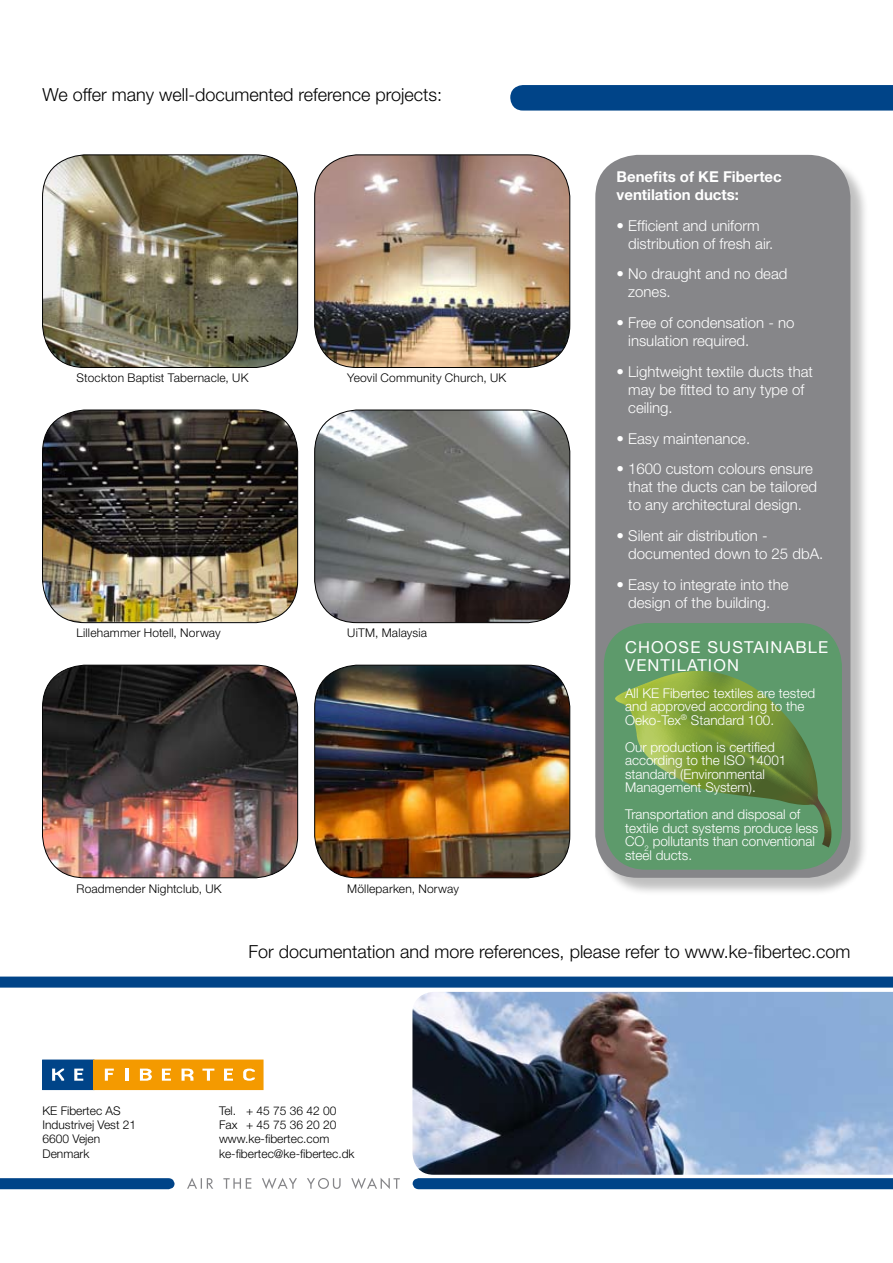
<style>
.page{position:relative;width:893px;height:1263px;background:#fff}
.page>*{position:absolute;margin:0;border:0;box-sizing:border-box;transform-origin:0 0}
.t1{font:300 18px "Helvetica Neue LT";color:#000}
.t2{font:16.5px/18px "Helvetica Neue LT";letter-spacing:.07em;color:#fff}
.t3{font:300 15px/18px "Helvetica Neue LT";color:#fff}
.t4{font:700 15px/18px "Helvetica Neue LT";color:#fff}
.t5{font:300 13.5px/13.5px "Helvetica Neue LT";color:#fff}
.t6{font:300 12px/14.4px "Helvetica Neue LT";letter-spacing:.005em;color:#000}
</style>
<div class="page">
<div style="left:598px;top:157px;width:271px;height:739px;background:#000;opacity:.25"></div>
<div style="left:595px;top:155px;width:255px;height:723px;background:#868689;border-radius:43px"></div>
<svg style="left:604px;top:623px;width:238px;height:247px;background:#60986d"></svg>
<svg style="left:615px;top:671px;width:216px;height:176px;background:#6a9853"></svg>
<svg style="left:0;top:1178px;width:175px;height:11px;background:#06488b"></svg>
<svg style="left:0;top:976px;width:893px;height:11px;background:#0d4d8e"></svg>
<img style="left:412px;top:992px;width:481px;height:183px">
<div style="left:43px;top:1060px;width:51px;height:29px;background:#048"></div>
<div style="left:43px;top:1060px;width:51px;height:30px;border:1px solid #048"></div>
<div style="left:94px;top:1060px;width:169px;height:29px;background:#f49a00"></div>
<div style="left:94px;top:1060px;width:169px;height:30px;border:1px solid #f49a00"></div>
<svg style="left:52px;top:1068px;width:12px;height:13px"></svg>
<svg style="left:74px;top:1068px;width:9px;height:13px"></svg>
<svg style="left:105px;top:1068px;width:9px;height:13px"></svg>
<svg style="left:125px;top:1068px;width:3px;height:13px"></svg>
<svg style="left:140px;top:1068px;width:12px;height:13px"></svg>
<svg style="left:162px;top:1068px;width:9px;height:13px"></svg>
<svg style="left:182px;top:1068px;width:11px;height:13px"></svg>
<svg style="left:202px;top:1068px;width:12px;height:13px"></svg>
<svg style="left:224px;top:1068px;width:9px;height:13px"></svg>
<svg style="left:243px;top:1068px;width:12px;height:13px"></svg>
<img style="left:43px;top:410px;width:255px;height:212px">
<div style="left:42px;top:410px;width:256px;height:213px;border:1px solid #000;border-radius:43px"></div>
<img style="left:43px;top:665px;width:255px;height:213px">
<div style="left:42px;top:665px;width:256px;height:213px;border:1px solid #000;border-radius:43px"></div>
<img style="left:315px;top:410px;width:255px;height:213px">
<div style="left:314px;top:410px;width:256px;height:213px;border:1px solid #000;border-radius:43px"></div>
<img style="left:315px;top:665px;width:255px;height:213px">
<div style="left:314px;top:665px;width:256px;height:213px;border:1px solid #000;border-radius:43px"></div>
<svg style="left:510px;top:85px;width:383px;height:26px;background:#06488b"></svg>
<svg style="left:413px;top:1178px;width:480px;height:11px;background:#04478a"></svg>
<svg style="left:187px;top:1178px;width:213px;height:11px"></svg>
<img style="left:43px;top:155px;width:255px;height:212px">
<div style="left:42px;top:155px;width:256px;height:213px;border:1px solid #000;border-radius:43px"></div>
<img style="left:315px;top:155px;width:255px;height:212px">
<div style="left:314px;top:155px;width:256px;height:213px;border:1px solid #000;border-radius:43px"></div>
<p class="t1" style="left:43px;top:84px;width:401px">We offer many well-documented reference projects:</p>
<p class="t6" style="left:77px;top:371px;width:173px">Stockton Baptist Tabernacle, UK</p>
<p class="t6" style="left:347px;top:370px;width:161px">Yeovil Community Church, UK</p>
<p class="t6" style="left:77px;top:626px;width:146px">Lillehammer Hotell, Norway</p>
<p class="t6" style="left:347px;top:626px;width:81px">UiTM, Malaysia</p>
<p class="t6" style="left:77px;top:881px;width:147px">Roadmender Nightclub, UK</p>
<p class="t6" style="left:347px;top:881px;width:113px">Mölleparken, Norway</p>
<p class="t4" style="left:617px;top:167px;width:167px">Benefits of KE Fibertec ventilation ducts:</p>
<p class="t3" style="left:628px;top:216px;width:147px;text-indent:-12px">• Efficient and uniform distribution of fresh air.</p>
<p class="t3" style="left:628px;top:265px;width:161px;text-indent:-12px">• No draught and no dead zones.</p>
<p class="t3" style="left:628px;top:313px;width:168px;text-indent:-12px">• Free of condensation - no insulation required.</p>
<p class="t3" style="left:628px;top:362px;width:186px;text-indent:-12px">• Lightweight textile ducts that may be fitted to any type of ceiling.</p>
<p class="t3" style="left:617px;top:429px;width:135px">• Easy maintenance.</p>
<p class="t3" style="left:628px;top:460px;width:190px;text-indent:-12px">• 1600 custom colours ensure that the ducts can be tailored to any architectural design.</p>
<p class="t3" style="left:628px;top:526px;width:197px;text-indent:-12px">• Silent air distribution - documented down to 25 dbA.</p>
<p class="t3" style="left:617px;top:575px;width:173px;text-align:center">• Easy to integrate into the design of the building.</p>
<p class="t2" style="left:625px;top:638px;width:203px">CHOOSE SUSTAINABLE<br>VENTILATI</p>
<p class="t2" style="left:713px;top:656px;width:25px">ON</p>
<p class="t5" style="left:625px;top:686px;width:192px">All KE Fibertec textiles are tested and approved according to the<br>Oeko-Tex<sup>®</sup> Standard 100.</p>
<p class="t5" style="left:625px;top:740px;width:163px">Our production is certified according to the ISO 14001 standard (Environmental<br>Management System).</p>
<p class="t5" style="left:625px;top:808px;width:195px">Transportation and disposal of textile duct systems produce less<br>CO<sub>2</sub> pollutants than conventional steel ducts.</p>
<p class="t1" style="left:248px;top:941px;width:603px">For documentation and more references, please refer to www.ke-fibertec.com</p>
<p class="t6" style="left:43px;top:1103px;width:95px">KE Fibertec AS<br>Industrivej Vest 21<br>6600 Vejen<br>Denmark</p>
<p class="t6" style="left:219px;top:1103px;width:137px">Tel. + 45 75 36 42 00<br>Fax + 45 75 36 20 20 www.ke-fibertec.com ke-fibertec@ke-fibertec.dk</p>
</div>
